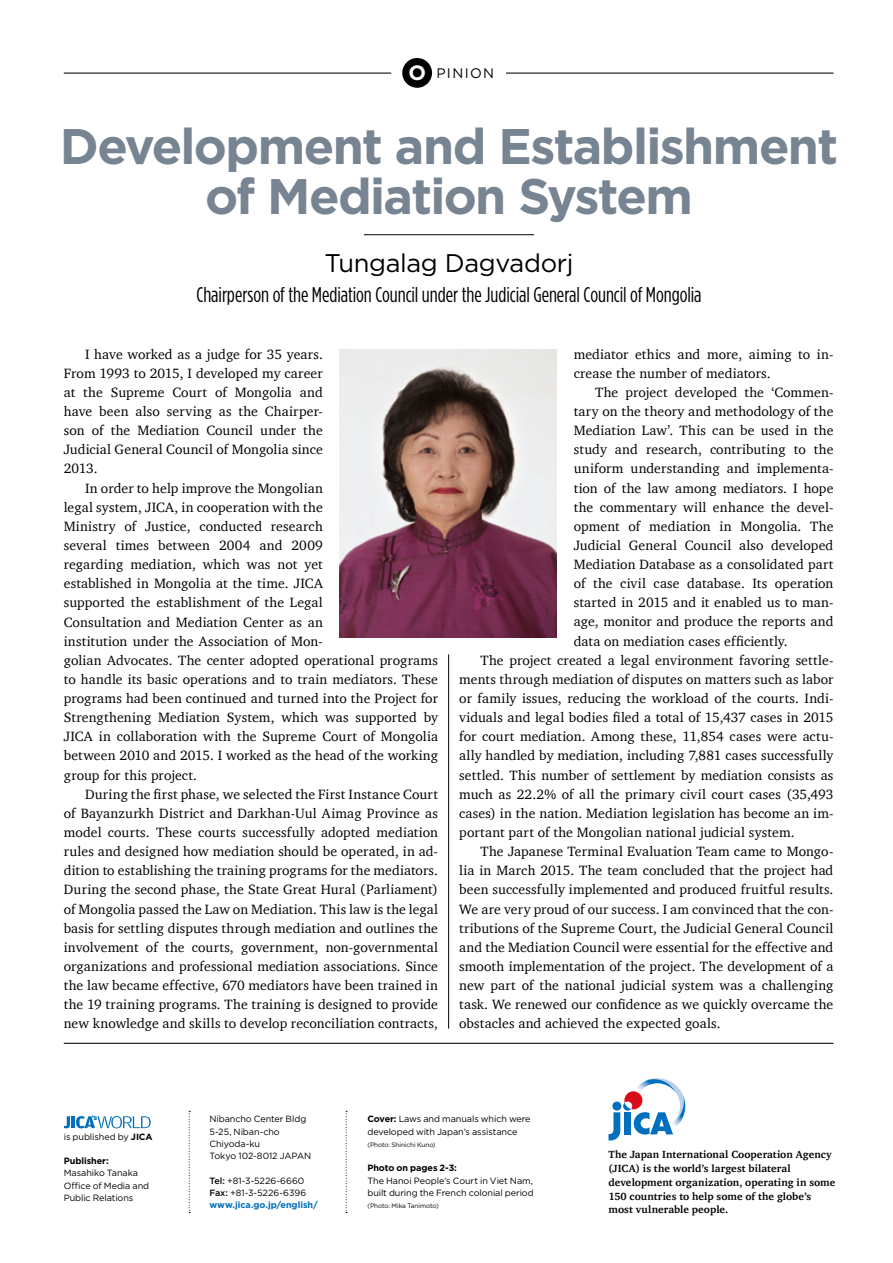
<style>
.page{position:relative;width:893px;height:1263px;background:#fff}
.page>*{position:absolute;margin:0;border:0;box-sizing:border-box;transform-origin:0 0}
.t1{font:700 49.95px/49.9px "Gotham";letter-spacing:-.035em;color:#778492;text-align:center}
.t2{font:25.5px "Gotham";letter-spacing:-.015em;color:#000}
.t3{font:21.3px "Gotham Condensed";letter-spacing:-.005em;color:#000}
.t4{font:13.8px/19.2px "Charter";letter-spacing:.01em;color:#000;text-align:justify}
.t5{font:13.8px "Gotham";letter-spacing:.1em;color:#000}
.t6{font:700 10.65px/13.8px "Charter";letter-spacing:.01em;color:#000}
.t7{font:9px/12.1px "Gotham";letter-spacing:-.01em;color:#000}
.t8{font:700 9px "Gotham";letter-spacing:-.005em;color:#000}
.t9{font:6.45px "Gotham";letter-spacing:-.01em;color:#000}
.s1{font-weight:700;font-size:20.7px;color:#fff}
.s2{font-weight:700}
.s3{font-weight:500}
.s4{font-weight:700;color:#006fbc}
</style>
<div class="page">
<svg style="left:64px;top:1115px;width:87px;height:13px"></svg>
<svg style="left:346px;top:1111px;width:1px;height:102px"></svg>
<svg style="left:189px;top:1111px;width:1px;height:102px"></svg>
<svg style="left:608px;top:1078px;width:77px;height:62px"></svg>
<img style="left:340px;top:350px;width:217px;height:288px">
<hr style="left:64px;top:1043px;width:769px;height:1px;background:#000">
<hr style="left:364px;top:234px;width:170px;height:1px;background:#000">
<hr style="left:448px;top:654px;width:1px;height:374px;background:#000">
<hr style="left:64px;top:73px;width:327px;height:1px;background:#000">
<hr style="left:506px;top:73px;width:327px;height:1px;background:#000">
<div style="left:402px;top:58px;width:30px;height:30px;background:#000;border-radius:50%"></div>
<p class="t5" style="left:409px;top:65px;width:87px"><span class="s1">O</span> PINION</p>
<h1 class="t1" style="left:60px;top:120px;width:780px">Development and Establishment of Mediation System</h1>
<h2 class="t2" style="left:325px;top:249px;width:250px">Tungalag Dagvadorj</h2>
<h3 class="t3" style="left:197px;top:283px;width:506px">Chairperson of the Mediation Council under the Judicial General Council of Mongolia</h3>
<p class="t4" style="left:64px;top:344px;width:261px;text-indent:21px">I have worked as a judge for 35 years.<br>From 1993 to 2015, I developed my career at the Supreme Court of Mongolia and have been also serving as the Chairper&shy;son of the Mediation Council under the Judicial General Council of Mongolia since 2013.</p>
<p class="t4" style="left:64px;top:478px;width:376px;text-align:left;text-indent:21px">In order to help improve the Mongolian<br>legal system, JICA, in cooperation with the<br>Ministry of Justice, conducted research<br>several times between 2004 and 2009<br>regarding mediation, which was not yet<br>established in Mongolia at the time. JICA<br>supported the establishment of the Legal<br>Consultation and Mediation Center as an<br>institution under the Association of Mon-<br>golian Advocates. The center adopted operational programs to handle its basic operations and to train mediators. These programs had been continued and turned into the Project for Strengthening Mediation System, which was supported by JICA in collaboration with the Supreme Court of Mongolia between 2010 and 2015. I worked as the head of the working group for this project.</p>
<p class="t4" style="left:64px;top:784px;width:376px;text-indent:21px">During the first phase, we selected the First Instance Court of Bayanzurkh District and Darkhan-Uul Aimag Province as model courts. These courts successfully adopted mediation rules and designed how mediation should be operated, in ad&shy;dition to establishing the training programs for the mediators.<br>During the second phase, the State Great Hural (Parliament) of Mongolia passed the Law on Mediation. This law is the legal basis for settling disputes through mediation and outlines the involvement of the courts, government, non-governmental organizations and professional mediation associations. Since the law became effective, 670 mediators have been trained in the 19 training programs. The training is designed to provide new knowledge and skills to develop reconciliation contracts,</p>
<p class="t4" style="left:574px;top:344px;width:261px">mediator ethics and more, aiming to in&shy;crease the number of mediators.</p>
<p class="t4" style="left:595px;top:382px;width:240px">The project developed the ‘Commen-</p>
<p class="t4" style="left:574px;top:401px;width:261px">tary on the theory and methodology of the</p>
<p class="t4" style="left:574px;top:421px;width:261px">Mediation Law’. This can be used in the</p>
<p class="t4" style="left:574px;top:440px;width:261px">study and research, contributing to the</p>
<p class="t4" style="left:574px;top:459px;width:261px">uniform understanding and implementa-</p>
<p class="t4" style="left:574px;top:478px;width:261px">tion of the law among mediators. I hope</p>
<p class="t4" style="left:574px;top:497px;width:261px">the commentary will enhance the devel-</p>
<p class="t4" style="left:574px;top:516px;width:261px">opment of mediation in Mongolia. The</p>
<p class="t4" style="left:574px;top:535px;width:261px">Judicial General Council also developed</p>
<p class="t4" style="left:574px;top:554px;width:261px">Mediation Database as a consolidated part</p>
<p class="t4" style="left:574px;top:574px;width:261px">of the civil case database. Its operation</p>
<p class="t4" style="left:574px;top:593px;width:261px">started in 2015 and it enabled us to man-</p>
<p class="t4" style="left:574px;top:612px;width:261px">age, monitor and produce the reports and</p>
<p class="t4" style="left:574px;top:631px;width:216px">data on mediation cases efficiently.</p>
<p class="t4" style="left:480px;top:650px;width:354px">The project created a legal environment favoring settle-</p>
<p class="t4" style="left:459px;top:669px;width:376px">ments through mediation of disputes on matters such as labor</p>
<p class="t4" style="left:459px;top:688px;width:376px">or family issues, reducing the workload of the courts. Indi-</p>
<p class="t4" style="left:459px;top:708px;width:376px">viduals and legal bodies filed a total of 15,437 cases in 2015</p>
<p class="t4" style="left:459px;top:727px;width:376px">for court mediation. Among these, 11,854 cases were actu-</p>
<p class="t4" style="left:459px;top:746px;width:376px">ally handled by mediation, including 7,881 cases successfully</p>
<p class="t4" style="left:459px;top:765px;width:376px">settled. This number of settlement by mediation consists as</p>
<p class="t4" style="left:459px;top:784px;width:376px">much as 22.2% of all the primary civil court cases (35,493</p>
<p class="t4" style="left:459px;top:803px;width:376px">cases) in the nation. Mediation legislation has become an im-</p>
<p class="t4" style="left:459px;top:822px;width:337px">portant part of the Mongolian national judicial system.</p>
<p class="t4" style="left:480px;top:841px;width:354px">The Japanese Terminal Evaluation Team came to Mongo-</p>
<p class="t4" style="left:459px;top:861px;width:376px">lia in March 2015. The team concluded that the project had</p>
<p class="t4" style="left:459px;top:880px;width:376px">been successfully implemented and produced fruitful results.</p>
<p class="t4" style="left:459px;top:899px;width:376px">We are very proud of our success. I am convinced that the con-</p>
<p class="t4" style="left:459px;top:918px;width:376px">tributions of the Supreme Court, the Judicial General Council</p>
<p class="t4" style="left:459px;top:937px;width:376px">and the Mediation Council were essential for the effective and</p>
<p class="t4" style="left:459px;top:956px;width:376px">smooth implementation of the project. The development of a</p>
<p class="t4" style="left:459px;top:975px;width:376px">new part of the national judicial system was a challenging</p>
<p class="t4" style="left:459px;top:995px;width:376px">task. We renewed our confidence as we quickly overcame the</p>
<p class="t4" style="left:459px;top:1014px;width:263px">obstacles and achieved the expected goals.</p>
<p class="t7" style="left:64px;top:1130px;width:90px">is published by <span class="s2">JICA</span></p>
<p class="t8" style="left:64px;top:1156px;width:46px">Publisher:</p>
<p class="t7" style="left:64px;top:1167px;width:87px">Masahiko Tanaka<br>Office of Media and<br>Public Relations</p>
<p class="t7" style="left:209px;top:1113px;width:103px">Nibancho Center Bldg<br>5-25, Niban-cho<br>Chiyoda-ku<br>Tokyo 102-8012 JAPAN</p>
<p class="t7" style="left:209px;top:1174px;width:110px"><span class="s3">Tel:</span> +81-3-5226-6660<br><span class="s3">Fax:</span> +81-3-5226-6396 <span class="s4">www.jica.go.jp/english/</span></p>
<p class="t7" style="left:367px;top:1113px;width:165px"><span class="s2">Cover:</span> Laws and manuals which were developed with Japan’s assistance</p>
<p class="t9" style="left:367px;top:1141px;width:70px">(Photo: Shinichi Kuno)</p>
<p class="t8" style="left:367px;top:1163px;width:91px">Photo on pages 2-3:</p>
<p class="t7" style="left:367px;top:1174px;width:168px">The Hanoi People’s Court in Viet Nam, built during the French colonial period</p>
<p class="t9" style="left:367px;top:1202px;width:73px">(Photo: Mika Tanimoto)</p>
<p class="t6" style="left:608px;top:1147px;width:228px">The Japan International Cooperation Agency (JICA) is the world’s largest bilateral development organization, operating in some 150 countries to help some of the globe’s most vulnerable people.</p>
</div>
